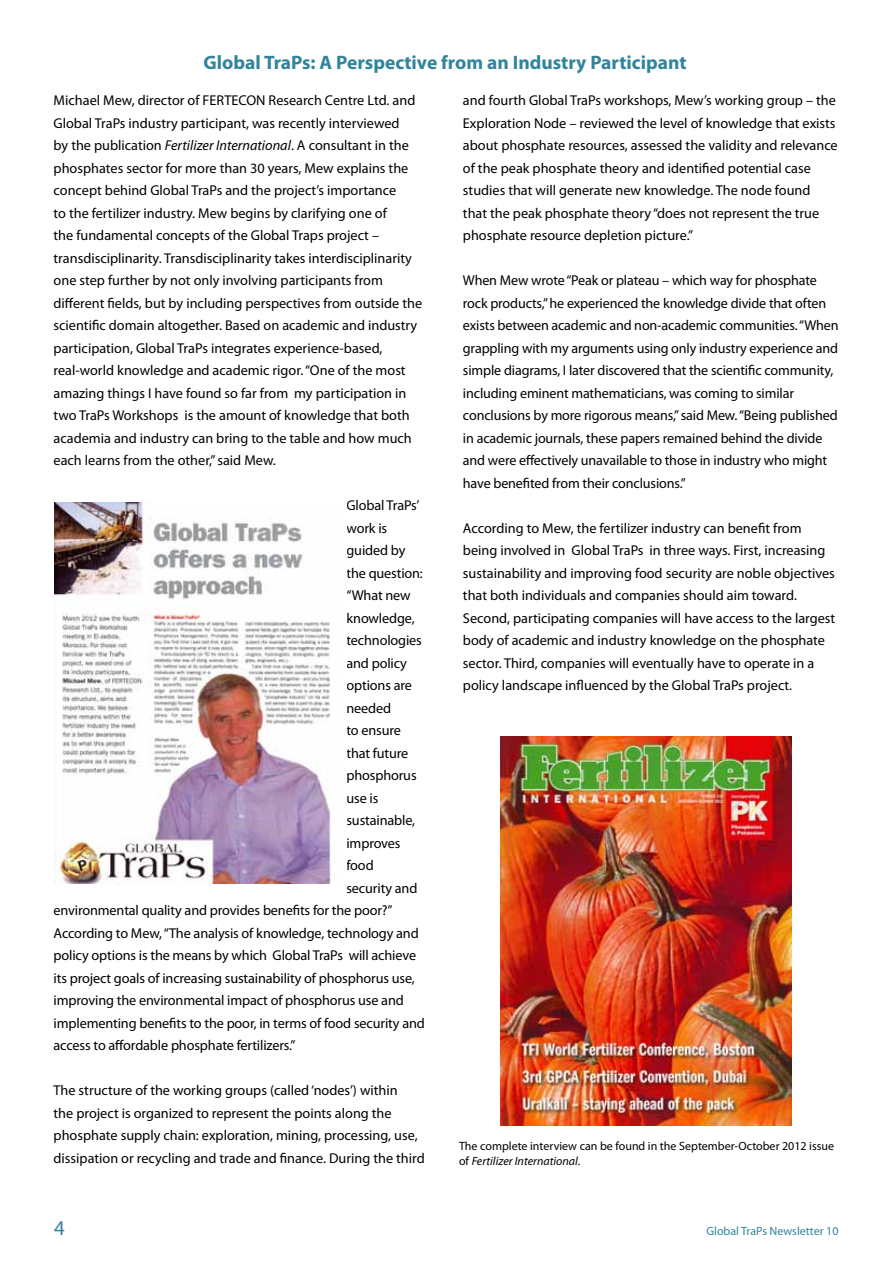
<style>
.page{position:relative;width:893px;height:1263px;background:#fff}
.page>*{position:absolute;margin:0;border:0;box-sizing:border-box;transform-origin:0 0}
.t1{font:21px "Myriad Pro";color:#31849b}
.t2{font:700 19.5px "Myriad Pro";color:#31849b}
.t3{font:14.25px/22.5px "Myriad Pro";color:#000}
.t4{font:12px/15px "Myriad Pro";color:#000}
.t5{font:12px "Myriad Pro";color:#31849b}
.s1{font-style:italic}
</style>
<div class="page">
<img style="left:54px;top:502px;width:277px;height:382px">
<img style="left:500px;top:737px;width:291px;height:389px">
<h2 class="t2" style="left:204px;top:49px;width:484px">Global TraPs: A Perspective from an Industry Participant</h2>
<p class="t3" style="left:54px;top:89px;width:370px">Michael Mew, director of FERTECON Research Centre Ltd. and Global TraPs industry participant, was recently interviewed<br>by the publication <span class="s1">Fertilizer International</span>. A consultant in the phosphates sector for more than 30 years, Mew explains the concept behind Global TraPs and the project’s importance<br>to the fertilizer industry. Mew begins by clarifying one of<br>the fundamental concepts of the Global Traps project – transdisciplinarity. Transdisciplinarity takes interdisciplinarity one step further by not only involving participants from different fields, but by including perspectives from outside the scientific domain altogether. Based on academic and industry participation, Global TraPs integrates experience-based, real-world knowledge and academic rigor. “One of the most amazing things I have found so far from my participation in two TraPs Workshops is the amount of knowledge that both academia and industry can bring to the table and how much each learns from the other,” said Mew.</p>
<p class="t3" style="left:346px;top:494px;width:74px">Global TraPs’</p>
<p class="t3" style="left:346px;top:516px;width:42px">work is</p>
<p class="t3" style="left:346px;top:539px;width:60px">guided by</p>
<p class="t3" style="left:346px;top:561px;width:78px">the question:</p>
<p class="t3" style="left:346px;top:584px;width:66px">“What new</p>
<p class="t3" style="left:346px;top:606px;width:70px">knowledge,</p>
<p class="t3" style="left:346px;top:629px;width:77px">technologies</p>
<p class="t3" style="left:346px;top:651px;width:62px">and policy</p>
<p class="t3" style="left:346px;top:674px;width:67px">options are</p>
<p class="t3" style="left:346px;top:696px;width:46px">needed</p>
<p class="t3" style="left:346px;top:719px;width:56px">to ensure</p>
<p class="t3" style="left:346px;top:741px;width:63px">that future</p>
<p class="t3" style="left:346px;top:764px;width:72px">phosphorus</p>
<p class="t3" style="left:346px;top:786px;width:33px">use is</p>
<p class="t3" style="left:346px;top:809px;width:70px">sustainable,</p>
<p class="t3" style="left:346px;top:831px;width:56px">improves</p>
<p class="t3" style="left:346px;top:854px;width:29px">food</p>
<p class="t3" style="left:346px;top:876px;width:72px">security and</p>
<p class="t3" style="left:54px;top:899px;width:341px">environmental quality and provides benefits for the poor?”</p>
<p class="t3" style="left:54px;top:921px;width:367px">According to Mew, “The analysis of knowledge, technology and</p>
<p class="t3" style="left:54px;top:944px;width:364px">policy options is the means by which Global TraPs will achieve</p>
<p class="t3" style="left:54px;top:966px;width:363px">its project goals of increasing sustainability of phosphorus use,</p>
<p class="t3" style="left:54px;top:989px;width:352px">improving the environmental impact of phosphorus use and</p>
<p class="t3" style="left:54px;top:1011px;width:373px">implementing benefits to the poor, in terms of food security and</p>
<p class="t3" style="left:54px;top:1034px;width:243px">access to affordable phosphate fertilizers.”</p>
<p class="t3" style="left:54px;top:1079px;width:373px">The structure of the working groups (called ‘nodes’) within<br>the project is organized to represent the points along the phosphate supply chain: exploration, mining, processing, use, dissipation or recycling and trade and finance. During the third</p>
<p class="t3" style="left:463px;top:89px;width:376px">and fourth Global TraPs workshops, Mew’s working group – the Exploration Node – reviewed the level of knowledge that exists about phosphate resources, assessed the validity and relevance of the peak phosphate theory and identified potential case studies that will generate new knowledge. The node found that the peak phosphate theory “does not represent the true phosphate resource depletion picture.”</p>
<p class="t3" style="left:463px;top:269px;width:377px">When Mew wrote “Peak or plateau – which way for phosphate rock products,” he experienced the knowledge divide that often exists between academic and non-academic communities. “When grappling with my arguments using only industry experience and simple diagrams, I later discovered that the scientific community, including eminent mathematicians, was coming to similar conclusions by more rigorous means,” said Mew. “Being published in academic journals, these papers remained behind the divide and were effectively unavailable to those in industry who might have benefited from their conclusions.”</p>
<p class="t3" style="left:463px;top:516px;width:374px">According to Mew, the fertilizer industry can benefit from being involved in Global TraPs in three ways. First, increasing sustainability and improving food security are noble objectives that both individuals and companies should aim toward.<br>Second, participating companies will have access to the largest body of academic and industry knowledge on the phosphate sector. Third, companies will eventually have to operate in a policy landscape influenced by the Global TraPs project.</p>
<p class="t4" style="left:459px;top:1138px;width:377px">The complete interview can be found in the September-October 2012 issue of <span class="s1">Fertilizer International</span>.</p>
<h1 class="t1" style="left:54px;top:1214px;width:12px">4</h1>
<p class="t5" style="left:706px;top:1223px;width:134px">Global TraPs Newsletter 10</p>
</div>
